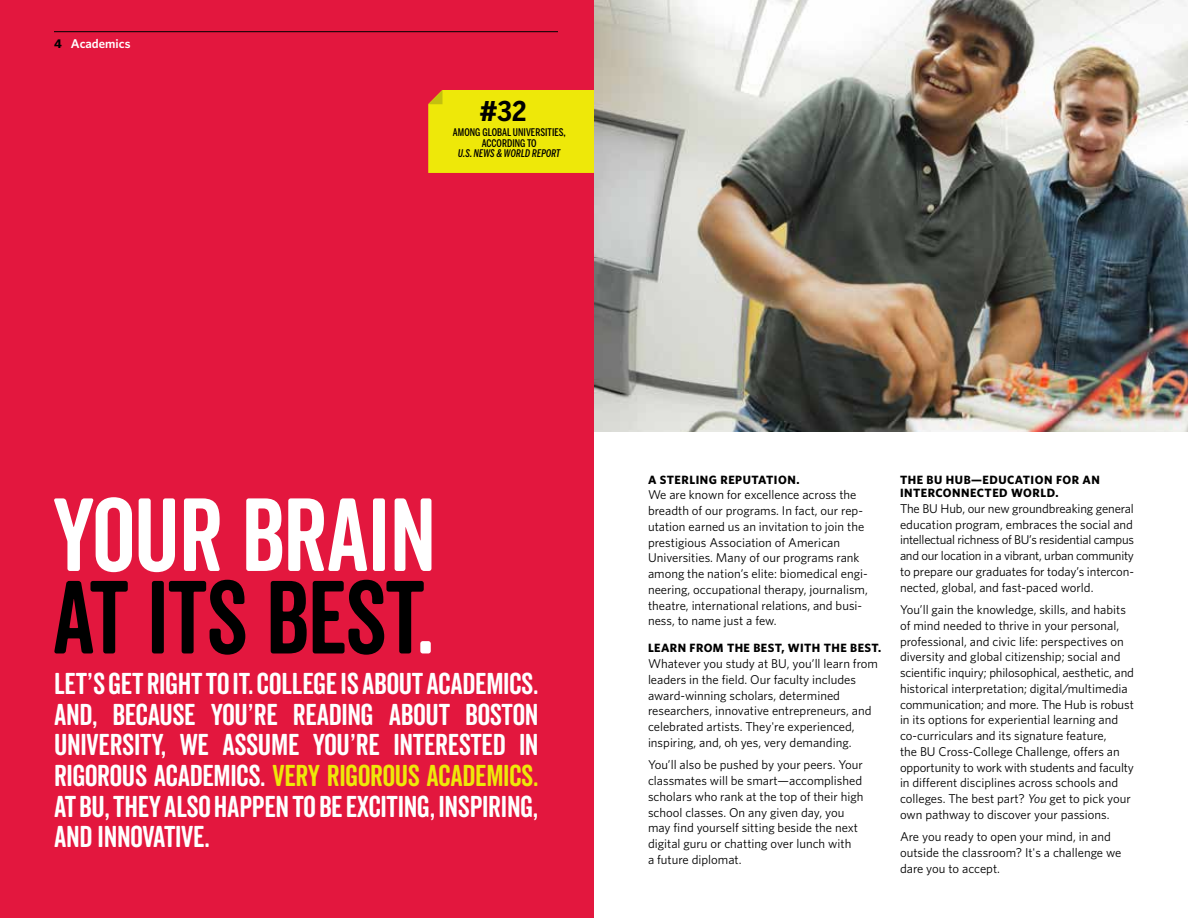
<style>
.page{position:relative;width:1188px;height:918px;background:#fff}
.page>*{position:absolute;margin:0;border:0;box-sizing:border-box;transform-origin:0 0}
.t1{font:100.5px/82.5px "Veneer Clean Soft";letter-spacing:-.01em;color:#fff}
.t2{font:29.25px/30.8px "Veneer Clean Soft";letter-spacing:-.01em;color:#fff;text-align:justify}
.t3{font:700 27px "Benton Sans Condensed";color:#000}
.t4{font:12.75px/15.8px "Whitney";color:#000}
.t5{font:600 12.75px "Whitney";color:#fff}
.t6{font:700 12px/13.5px "Whitney";letter-spacing:.04em;color:#000}
.t7{font:500 10.5px/10.5px "Benton Sans Compressed";letter-spacing:.005em;color:#000;text-align:center}
.t8{font:italic 500 10.5px "Benton Sans Compressed";letter-spacing:.005em;color:#000}
.s1{font-weight:700;color:#000}
.s2{color:#000}
.s3{color:#eee809}
.s4{font-style:italic}
</style>
<div class="page">
<img style="left:594px;top:0;width:594px;height:432px">
<div style="left:0;top:0;width:594px;height:918px;background:#e3173e"></div>
<div style="left:428px;top:90px;width:166px;height:83px;background:#eee809"></div>
<hr style="left:54px;top:31px;width:504px;height:1px;background:#000">
<p class="t5" style="left:54px;top:35px;width:78px"><span class="s1">4</span> Academics</p>
<h3 class="t3" style="left:480px;top:94px;width:48px">#32</h3>
<p class="t7" style="left:453px;top:127px;width:115px">AMONG GLOBAL UNIVERSITIES,<br>ACCORDING TO</p>
<p class="t8" style="left:458px;top:147px;width:104px">U.S. NEWS &amp; WORLD REPORT</p>
<h1 class="t1" style="left:52px;top:493px;width:385px">YOUR BRAIN<br><span class="s2">AT ITS BEST</span>.</h1>
<p class="t2" style="left:54px;top:668px;width:486px">LET’S GET RIGHT TO IT. COLLEGE IS ABOUT ACADEMICS.<br>AND, BECAUSE YOU’RE READING ABOUT BOSTON UNIVERSITY, WE ASSUME YOU’RE INTERESTED IN RIGOROUS ACADEMICS. <span class="s3">VERY RIGOROUS ACADEMICS.<br></span>AT BU, THEY ALSO HAPPEN TO BE EXCITING, INSPIRING, AND INNOVATIVE.</p>
<p class="t6" style="left:648px;top:472px;width:153px">A STERLING REPUTATION.</p>
<p class="t4" style="left:648px;top:487px;width:221px">We are known for excellence across the breadth of our programs. In fact, our rep&shy;utation earned us an invitation to join the prestigious Association of American Universities. Many of our programs rank among the nation’s elite: biomedical engi&shy;neering, occupational therapy, journalism, theatre, international relations, and busi&shy;ness, to name just a few.</p>
<p class="t6" style="left:648px;top:641px;width:235px">LEARN FROM THE BEST, WITH THE BEST.</p>
<p class="t4" style="left:648px;top:655px;width:231px">Whatever you study at BU, you’ll learn from leaders in the field. Our faculty includes award-winning scholars, determined researchers, innovative entrepreneurs, and celebrated artists. They're experienced, inspiring, and, oh yes, very demanding.</p>
<p class="t4" style="left:648px;top:757px;width:217px">You’ll also be pushed by your peers. Your classmates will be smart—accomplished scholars who rank at the top of their high school classes. On any given day, you may find yourself sitting beside the next digital guru or chatting over lunch with<br>a future diplomat.</p>
<p class="t6" style="left:900px;top:472px;width:201px">THE BU HUB—EDUCATION FOR AN<br>INTERCONNECTED WORLD.</p>
<p class="t4" style="left:900px;top:500px;width:236px;text-align:justify">The BU Hub, our new groundbreaking general education program, embraces the social and intellectual richness of BU’s residential campus and our location in a vibrant, urban community to prepare our graduates for today’s intercon&shy;nected, global, and fast-paced world.</p>
<p class="t4" style="left:900px;top:601px;width:236px">You’ll gain the knowledge, skills, and habits of mind needed to thrive in your personal, professional, and civic life: perspectives on diversity and global citizenship; social and scientific inquiry; philosophical, aesthetic, and historical interpretation; digital/multimedia communication; and more. The Hub is robust in its options for experiential learning and co-curriculars and its signature feature,<br>the BU Cross-College Challenge, offers an opportunity to work with students and faculty in different disciplines across schools and colleges. The best part? <span class="s4">You</span> get to pick your own pathway to discover your passions.</p>
<p class="t4" style="left:900px;top:829px;width:223px">Are you ready to open your mind, in and outside the classroom? It's a challenge we dare you to accept.</p>
</div>
